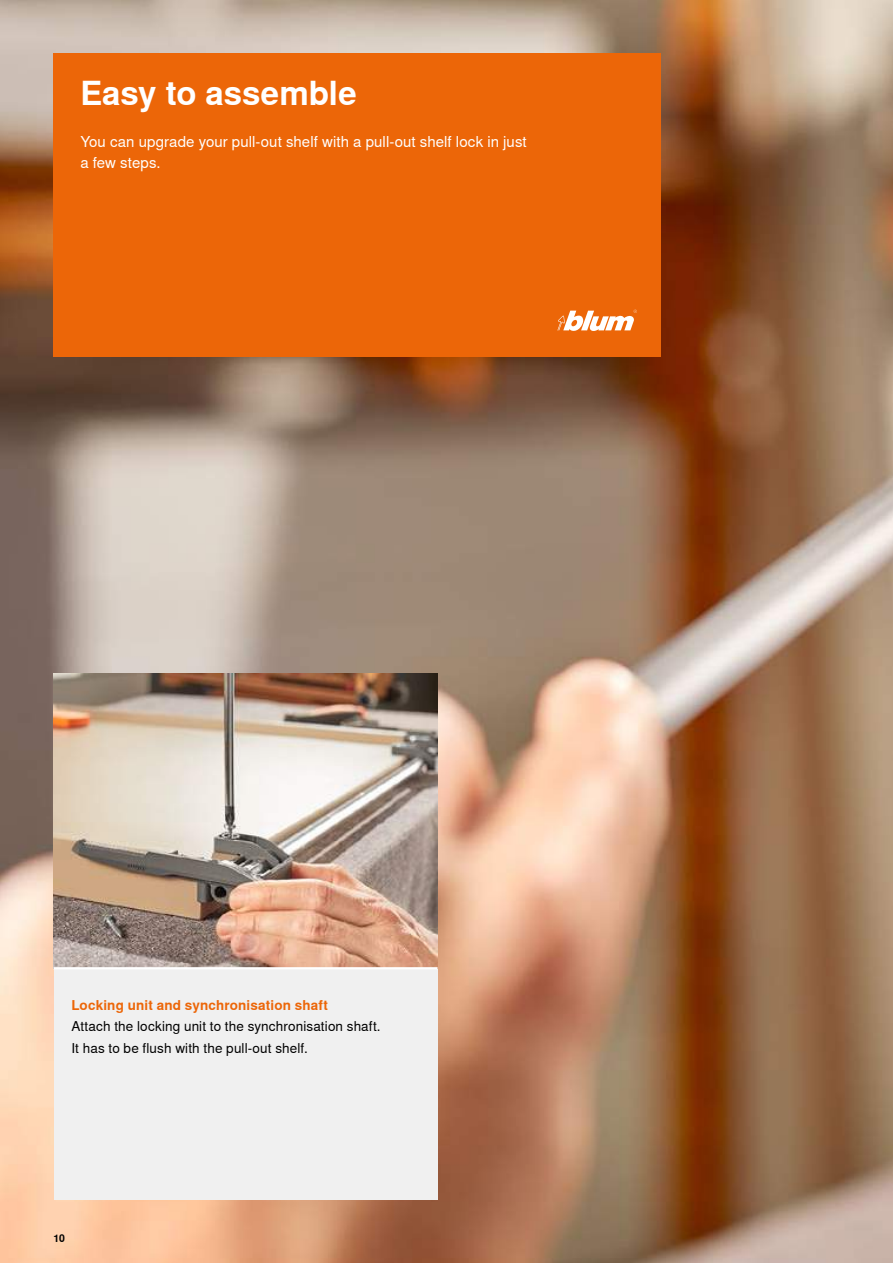
<style>
.page{position:relative;width:893px;height:1263px;background:#fff}
.page>*{position:absolute;margin:0;border:0;box-sizing:border-box;transform-origin:0 0}
.t1{font:700 33px "Nimbus Sans Global";color:#fff}
.t2{font:15px/21px "Nimbus Sans Global";letter-spacing:.005em;color:#fff}
.t3{font:13.5px/21px "Nimbus Sans Global";letter-spacing:.01em;color:#000}
.t4{font:700 13.5px "Nimbus Sans Global";letter-spacing:.015em;color:#ec6608}
.t5{font:700 10.5px "Nimbus Sans Global";color:#000}
</style>
<div class="page">
<img style="left:0;top:0;width:893px;height:1263px">
<div style="left:54px;top:968px;width:384px;height:232px;background:#f0f0f0"></div>
<div style="left:54px;top:54px;width:607px;height:303px;background:#ec6608"></div>
<svg style="left:557px;top:310px;width:80px;height:21px"></svg>
<img style="left:54px;top:674px;width:384px;height:293px">
<hr style="left:54px;top:967px;width:384px;height:2px;background:#fff">
<h1 class="t1" style="left:80px;top:75px;width:278px">Easy to assemble</h1>
<p class="t2" style="left:80px;top:132px;width:448px">You can upgrade your pull-out shelf with a pull-out shelf lock in just a few steps.</p>
<p class="t4" style="left:71px;top:998px;width:258px">Locking unit and synchronisation shaft</p>
<p class="t3" style="left:71px;top:1016px;width:311px">Attach the locking unit to the synchronisation shaft.<br>It has to be flush with the pull-out shelf.</p>
<p class="t5" style="left:54px;top:1232px;width:13px">10</p>
</div>
